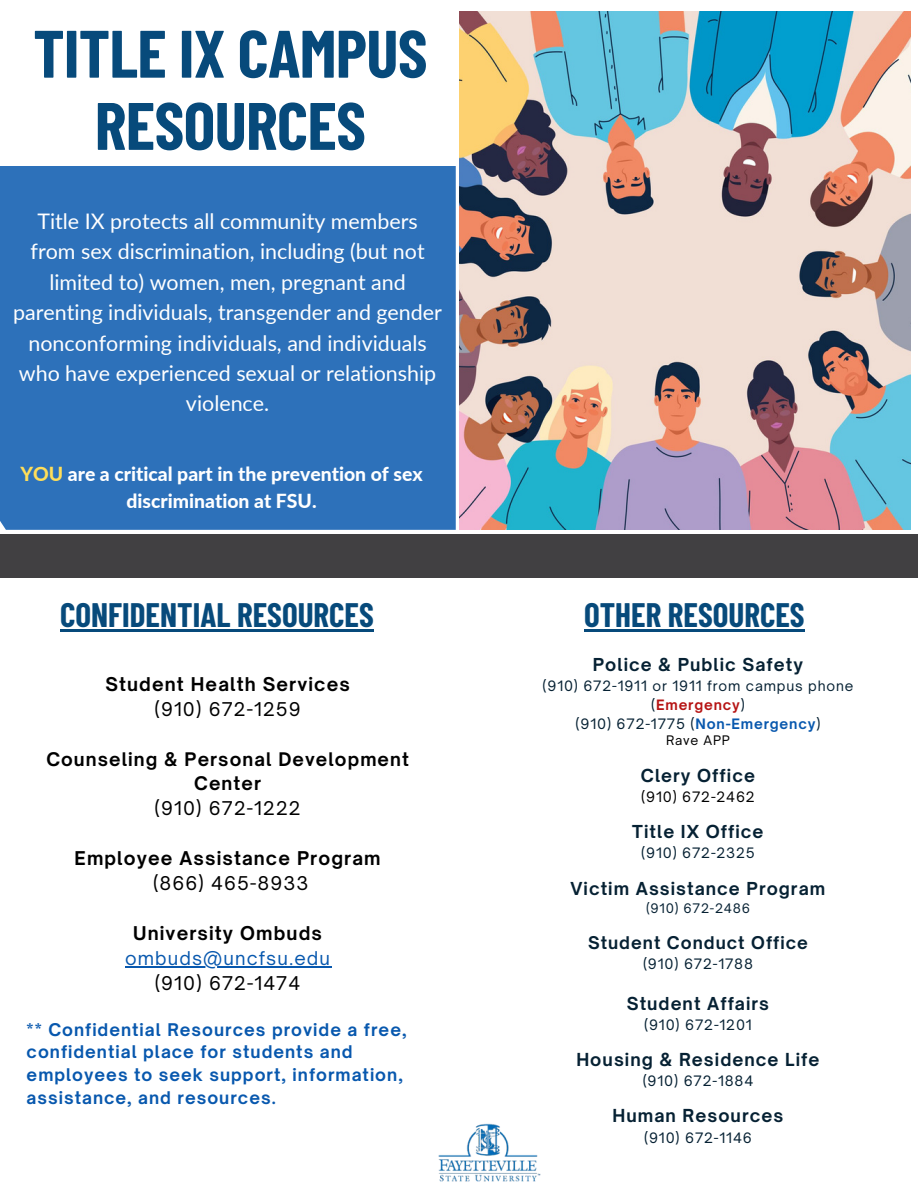
<style>
.page{position:relative;width:918px;height:1188px;background:#fff}
.page>*{position:absolute;margin:0;border:0;box-sizing:border-box;transform-origin:0 0}
.t1{font:700 66.9px/72.2px "Barlow Condensed";letter-spacing:-.01em;color:#074a7b;text-align:center}
.t2{font:700 33.15px "Barlow Condensed";color:#074a7b}
.t3{font:21.45px/30.3px "Lato";color:#fff;text-align:center}
.t4{font:800 19.35px/27px "Lato";color:#fff;text-align:center}
.t5{font:700 18.15px/24.9px "Open Sauce One";letter-spacing:.06em;color:#000;text-align:center}
.t6{font:18.15px/24.9px "Open Sauce One";letter-spacing:.06em;color:#0858ae;text-align:center}
.t7{font:18.15px "Open Sauce One";letter-spacing:.06em;color:#000}
.t8{font:700 18px/24.9px "Open Sauce One";letter-spacing:.06em;color:#000;text-align:center}
.t9{font:700 17.25px "Open Sauce One";letter-spacing:.06em;color:#062133}
.t10{font:700 17.1px "Open Sauce One";letter-spacing:.06em;color:#062133}
.t11{font:700 16.8px/22.8px "Open Sauce One";letter-spacing:.06em;color:#0858ae}
.t12{font:700 16.8px "Open Sauce One";letter-spacing:.06em;color:#062133}
.t13{font:13.8px "Open Sauce One";letter-spacing:.06em;color:#062133}
.t14{font:13.8px "Open Sauce One";letter-spacing:.06em;color:#000}
.t15{font:13.65px/18.8px "Open Sauce One";letter-spacing:.06em;color:#062133;text-align:center}
.t16{font:12.6px "Open Sauce One";letter-spacing:.06em;color:#062133}
.t17{font:12.6px "Open Sauce One";letter-spacing:.06em;color:#000}
.s1{color:#ffde59}
.s2{font-weight:400}
.s3{color:#000}
.s4{font-weight:700;color:#b61414}
.s5{font-weight:700;color:#0858ae}
</style>
<div class="page">
<div style="left:0;top:535px;width:918px;height:43px;background:#414042"></div>
<div style="left:0;top:166px;width:456px;height:364px;background:#2d71ba"></div>
<img style="left:438px;top:1123px;width:103px;height:59px">
<img style="left:459px;top:11px;width:451px;height:519px">
<hr style="left:60px;top:629px;width:314px;height:2px;background:#074a7b">
<hr style="left:125px;top:966px;width:206px;height:1px;background:#0858ae">
<hr style="left:584px;top:629px;width:221px;height:2px;background:#074a7b">
<p class="t1" style="left:33px;top:15px;width:396px">TITLE IX CAMPUS<br>RESOURCES</p>
<h3 class="t3" style="left:13px;top:206px;width:430px">Title IX protects all community members from sex discrimination, including (but not limited to) women, men, pregnant and parenting individuals, transgender and gender nonconforming individuals, and individuals who have experienced sexual or relationship violence.</h3>
<p class="t4" style="left:20px;top:460px;width:404px"><span class="s1">YOU</span> are a critical part in the prevention of sex discrimination at FSU.</p>
<h2 class="t2" style="left:60px;top:594px;width:315px">CONFIDENTIAL RESOURCES</h2>
<h2 class="t5" style="left:105px;top:671px;width:246px">Student Health Services <span class="s2">(910) 672-1259</span></h2>
<p class="t8" style="left:46px;top:746px;width:364px">Counseling &amp; Personal Development<br>Center</p>
<p class="t7" style="left:155px;top:797px;width:147px">(910) 672-1222</p>
<p class="t5" style="left:75px;top:846px;width:307px">Employee Assistance Program <span class="s2">(866) 465-8933</span></p>
<p class="t5" style="left:133px;top:921px;width:190px">University Ombuds</p>
<p class="t6" style="left:125px;top:946px;width:206px">ombuds@uncfsu.edu <span class="s3">(910) 672-1474</span></p>
<p class="t11" style="left:27px;top:1018px;width:381px">** Confidential Resources provide a free, confidential place for students and</p>
<p class="t11" style="left:27px;top:1063px;width:378px">employees to seek support, information, assistance, and resources.</p>
<h6 class="t2" style="left:584px;top:594px;width:222px">OTHER RESOURCES</h6>
<h6 class="t10" style="left:593px;top:654px;width:212px">Police &amp; Public Safety</h6>
<h6 class="t15" style="left:543px;top:677px;width:312px">(910) 672-1911 or 1911 from campus phone (<span class="s4">Emergency</span>)</h6>
<h6 class="t13" style="left:576px;top:715px;width:246px">(910) 672-1775 (<span class="s5">Non-Emergency</span>)</h6>
<h6 class="t17" style="left:666px;top:733px;width:65px">Rave APP</h6>
<h6 class="t10" style="left:641px;top:765px;width:116px">Clery Office</h6>
<p class="t14" style="left:641px;top:788px;width:115px">(910) 672-2462</p>
<p class="t10" style="left:632px;top:821px;width:133px">Title IX Office</p>
<p class="t13" style="left:641px;top:845px;width:115px">(910) 672-2325</p>
<p class="t10" style="left:571px;top:877px;width:256px">Victim Assistance Program</p>
<p class="t16" style="left:646px;top:900px;width:106px">(910) 672-2486</p>
<p class="t12" style="left:588px;top:932px;width:221px">Student Conduct Office</p>
<p class="t13" style="left:643px;top:955px;width:112px">(910) 672-1788</p>
<p class="t10" style="left:627px;top:993px;width:144px">Student Affairs</p>
<p class="t13" style="left:644px;top:1016px;width:109px">(910) 672-1201</p>
<p class="t9" style="left:576px;top:1049px;width:245px">Housing &amp; Residence Life</p>
<p class="t13" style="left:643px;top:1073px;width:112px">(910) 672-1884</p>
<p class="t9" style="left:612px;top:1105px;width:173px">Human Resources</p>
<p class="t13" style="left:644px;top:1129px;width:109px">(910) 672-1146</p>
</div>
